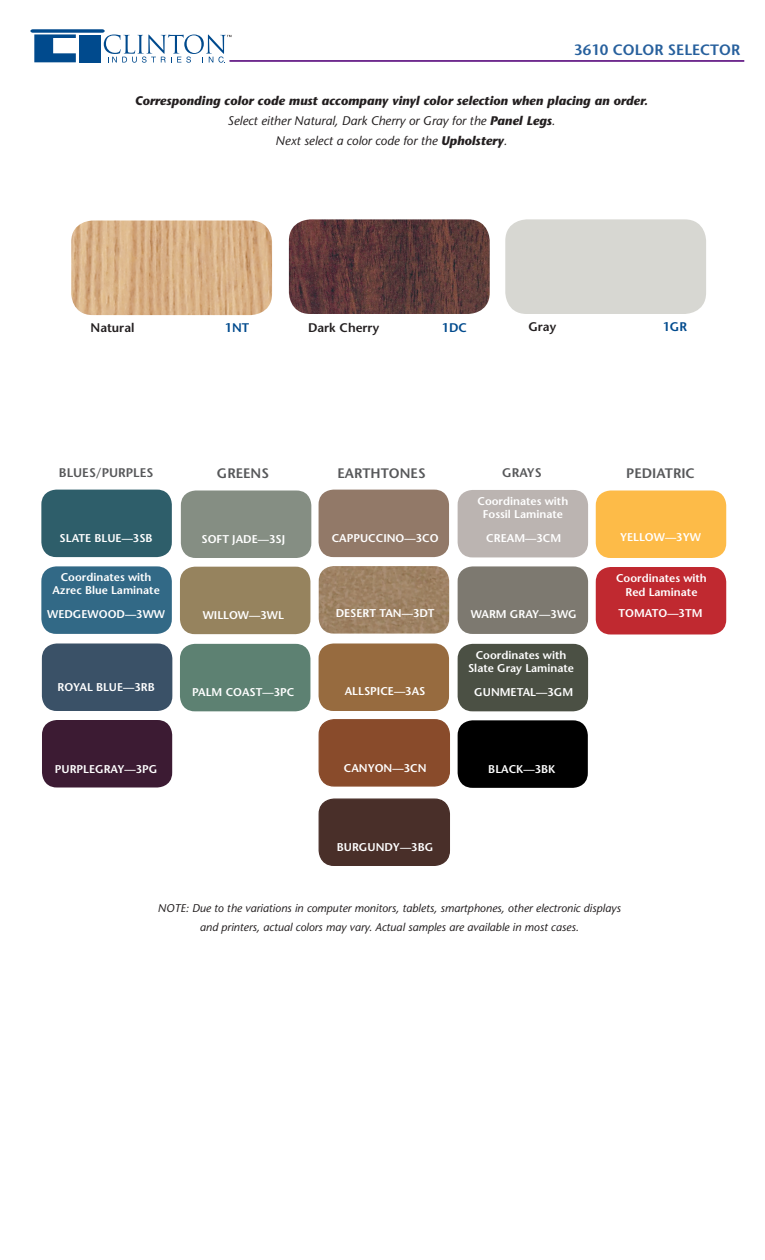
<style>
.page{position:relative;width:765px;height:1260px;background:#fff}
.page>*{position:absolute;margin:0;border:0;box-sizing:border-box;transform-origin:0 0}
.t1{font:600 15px "Stone Sans Std";color:#27609d}
.t2{font:600 13.75px "Stone Sans Std";color:#57585a}
.t3{font:italic 500 12.5px/20px "Stone Sans Std";color:#231f20;text-align:center}
.t4{font:italic 700 12.5px "Stone Sans Std";color:#231f20}
.t5{font:600 12.5px "Stone Sans Std";color:#231f20}
.t6{font:600 12.5px "Stone Sans Std";color:#57585a}
.t7{font:600 12.5px "Stone Sans Std";color:#004a8d}
.t8{font:600 11.25px/13.5px "Stone Sans Std";color:#fff;text-align:center}
.t9{font:italic 500 11.25px/18.8px "Stone Sans Std";color:#231f20;text-align:center}
.s1{font-weight:700}
</style>
<div class="page">
<svg style="left:30px;top:29px;width:201px;height:34px"></svg>
<hr style="left:230px;top:60px;width:514px;height:2px;background:#6e2a8e">
<div style="left:181px;top:491px;width:130px;height:67px;background:#858e83;border-radius:15px"></div>
<div style="left:180px;top:567px;width:130px;height:67px;background:#96835e;border-radius:15px"></div>
<img style="left:319px;top:566px;width:130px;height:68px">
<div style="left:42px;top:720px;width:130px;height:68px;background:#3c1b33;border-radius:15px"></div>
<div style="left:180px;top:644px;width:130px;height:67px;background:#5d8172;border-radius:15px"></div>
<div style="left:319px;top:490px;width:130px;height:67px;background:#927968;border-radius:15px"></div>
<div style="left:319px;top:643px;width:130px;height:68px;background:#976b3f;border-radius:15px"></div>
<div style="left:319px;top:720px;width:130px;height:66px;background:#894b2b;border-radius:15px"></div>
<div style="left:319px;top:719px;width:131px;height:68px;border:1px solid #894b2b;border-radius:15px"></div>
<div style="left:319px;top:799px;width:130px;height:66px;background:#492f29;border-radius:15px"></div>
<div style="left:319px;top:798px;width:131px;height:68px;border:1px solid #492f29;border-radius:15px"></div>
<div style="left:458px;top:720px;width:130px;height:68px;background:#000;border-radius:15px"></div>
<div style="left:596px;top:491px;width:130px;height:67px;background:#fdbb48;border-radius:15px"></div>
<div style="left:596px;top:567px;width:130px;height:67px;background:#c02930;border-radius:15px"></div>
<div style="left:458px;top:490px;width:130px;height:67px;background:#bbb4b1;border-radius:15px"></div>
<div style="left:458px;top:566px;width:130px;height:68px;background:#7d7970;border-radius:15px"></div>
<div style="left:458px;top:644px;width:130px;height:67px;background:#4b5044;border-radius:15px"></div>
<div style="left:42px;top:643px;width:130px;height:68px;background:#3a5167;border-radius:15px"></div>
<div style="left:41px;top:566px;width:131px;height:68px;background:#326986;border-radius:15px"></div>
<div style="left:41px;top:490px;width:131px;height:67px;background:#2e5e6a;border-radius:15px"></div>
<img style="left:71px;top:221px;width:201px;height:94px">
<img style="left:289px;top:219px;width:201px;height:95px">
<div style="left:505px;top:219px;width:201px;height:95px;background:#d7d7d2;border-radius:21px"></div>
<p class="t1" style="left:574px;top:41px;width:168px">3610 COLOR SELECTOR</p>
<p class="t4" style="left:135px;top:93px;width:515px">Corresponding color code must accompany vinyl color selection when placing an order.</p>
<p class="t3" style="left:228px;top:110px;width:329px">Select either Natural, Dark Cherry or Gray for the <span class="s1">Panel Legs</span>.<br>Next select a color code for the <span class="s1">Upholstery</span>.</p>
<p class="t5" style="left:91px;top:320px;width:45px">Natural</p>
<p class="t7" style="left:225px;top:320px;width:26px">1NT</p>
<p class="t5" style="left:308px;top:320px;width:73px">Dark Cherry</p>
<p class="t7" style="left:442px;top:320px;width:26px">1DC</p>
<p class="t5" style="left:528px;top:320px;width:29px">Gray</p>
<p class="t7" style="left:663px;top:320px;width:26px">1GR</p>
<p class="t6" style="left:59px;top:465px;width:96px">BLUES/PURPLES</p>
<p class="t2" style="left:217px;top:465px;width:54px">GREENS</p>
<p class="t2" style="left:337px;top:465px;width:90px">EARTHTONES</p>
<p class="t6" style="left:502px;top:465px;width:41px">GRAYS</p>
<p class="t2" style="left:626px;top:465px;width:70px">PEDIATRIC</p>
<p class="t8" style="left:477px;top:494px;width:92px">Coordinates with<br>Fossil Laminate</p>
<p class="t8" style="left:60px;top:532px;width:95px">SLATE BLUE—3SB</p>
<p class="t8" style="left:202px;top:532px;width:85px">SOFT JADE—3SJ</p>
<p class="t8" style="left:332px;top:531px;width:108px">CAPPUCCINO—3CO</p>
<p class="t8" style="left:486px;top:532px;width:76px">CREAM—3CM</p>
<p class="t8" style="left:620px;top:530px;width:82px">YELLOW—3YW</p>
<p class="t8" style="left:52px;top:570px;width:109px">Coordinates with<br>Azrec Blue Laminate</p>
<p class="t8" style="left:616px;top:572px;width:92px">Coordinates with<br>Red Laminate</p>
<p class="t8" style="left:47px;top:608px;width:119px">WEDGEWOOD—3WW</p>
<p class="t8" style="left:203px;top:609px;width:83px">WILLOW—3WL</p>
<p class="t8" style="left:336px;top:607px;width:100px">DESERT TAN—3DT</p>
<p class="t8" style="left:471px;top:608px;width:108px">WARM GRAY—3WG</p>
<p class="t8" style="left:619px;top:606px;width:85px">TOMATO—3TM</p>
<p class="t8" style="left:468px;top:648px;width:108px">Coordinates with<br>Slate Gray Laminate</p>
<p class="t8" style="left:57px;top:680px;width:99px">ROYAL BLUE—3RB</p>
<p class="t8" style="left:192px;top:686px;width:104px">PALM COAST—3PC</p>
<p class="t8" style="left:345px;top:684px;width:82px">ALLSPICE—3AS</p>
<p class="t8" style="left:474px;top:686px;width:100px">GUNMETAL—3GM</p>
<p class="t8" style="left:344px;top:761px;width:84px">CANYON—3CN</p>
<p class="t8" style="left:55px;top:762px;width:104px">PURPLEGRAY—3PG</p>
<p class="t8" style="left:488px;top:762px;width:69px">BLACK—3BK</p>
<p class="t8" style="left:337px;top:840px;width:98px">BURGUNDY—3BG</p>
<p class="t9" style="left:158px;top:899px;width:464px">NOTE: Due to the variations in computer monitors, tablets, smartphones, other electronic displays and printers, actual colors may vary. Actual samples are available in most cases.</p>
</div>
